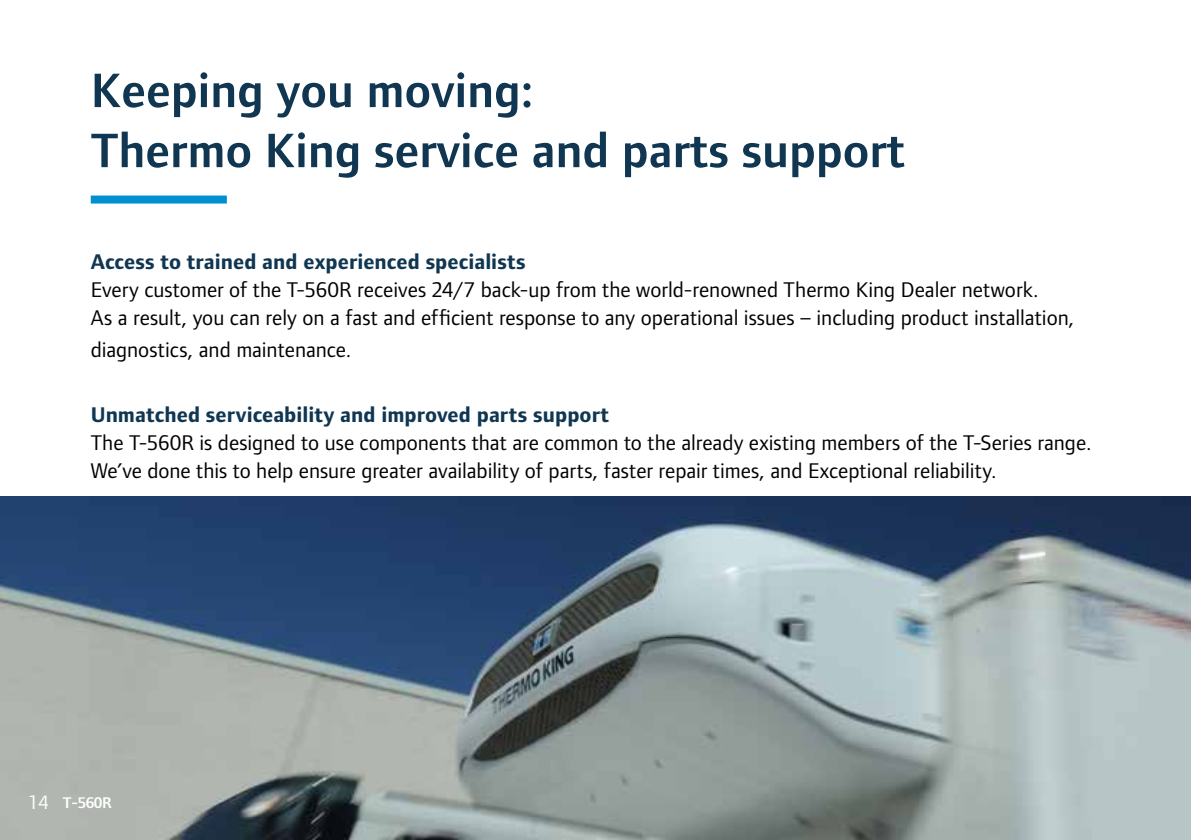
<style>
.page{position:relative;width:1191px;height:840px;background:#fff}
.page>*{position:absolute;margin:0;border:0;box-sizing:border-box;transform-origin:0 0}
.t1{font:600 50px/60px "Foundry Form Sans Blonde";color:#103652}
.t2{font:22px/28px "Foundry Form Sans Blonde";color:#000}
.t3{font:700 22px "Foundry Form Sans Blonde";letter-spacing:.005em;color:#103652}
.t4{font:600 16px "Foundry Form Sans Blonde";color:#fff}
.s1{font-weight:400;font-size:20px}
</style>
<div class="page">
<img style="left:0;top:496px;width:1191px;height:343px">
<hr style="left:1190px;top:0;width:1px;height:126px;background:#0090d2">
<div style="left:91px;top:195px;width:136px;height:8px;background:#0090d2"></div>
<h1 class="t1" style="left:91px;top:60px;width:816px">Keeping you moving:<br>Thermo King service and parts support</h1>
<p class="t3" style="left:91px;top:249px;width:436px">Access to trained and experienced specialists</p>
<p class="t2" style="left:91px;top:276px;width:985px">Every customer of the T-560R receives 24/7 back-up from the world-renowned Thermo King Dealer network.<br>As a result, you can rely on a fast and efficient response to any operational issues – including product installation,</p>
<p class="t2" style="left:91px;top:336px;width:262px">diagnostics, and maintenance.</p>
<p class="t3" style="left:91px;top:401px;width:520px">Unmatched serviceability and improved parts support</p>
<p class="t2" style="left:91px;top:428px;width:1002px">The T-560R is designed to use components that are common to the already existing members of the T-Series range.<br>We’ve done this to help ensure greater availability of parts, faster repair times, and Exceptional reliability.</p>
<p class="t4" style="left:28px;top:793px;width:85px"><span class="s1">14</span> T-560R</p>
</div>
